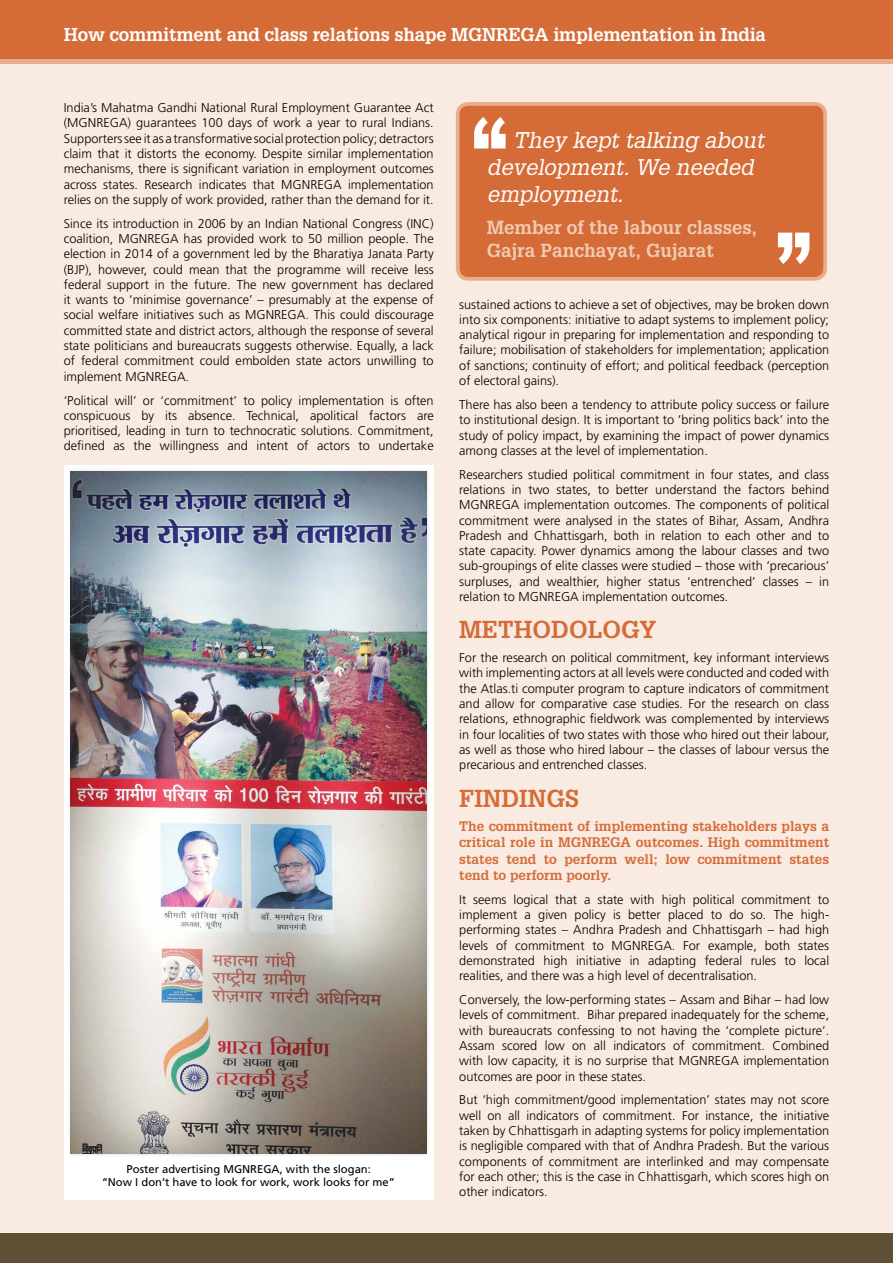
<style>
.page{position:relative;width:893px;height:1263px;background:#fff}
.page>*{position:absolute;margin:0;border:0;box-sizing:border-box;transform-origin:0 0}
.t1{font:700 24px "Glypha";color:#d56c38}
.t2{font:italic 22.2px/26.7px "Glypha";color:#fff}
.t3{font:700 18.6px/22.2px "Glypha";color:#f0cbb4}
.t4{font:700 18.15px "Glypha";letter-spacing:-.01em;color:#fff}
.t5{font:700 13.5px/16.2px "Glypha";color:#d56c38;text-align:justify}
.t6{font:300 12.75px/15.3px "Frutiger";color:#000;text-align:justify}
.t7{font:11.25px/13.5px "Frutiger";color:#000;text-align:center}
</style>
<div class="page">
<div style="left:0;top:64px;width:893px;height:1169px;background:#f9ebe1"></div>
<div style="left:0;top:0;width:893px;height:60px;background:#d56c38"></div>
<hr style="left:0;top:60px;width:893px;height:4px;background:#e8ae8b">
<div style="left:0;top:1233px;width:893px;height:30px;background:#5d5035"></div>
<div style="left:458px;top:104px;width:367px;height:175px;background:#d56c38;border-radius:11px"></div>
<div style="left:456px;top:102px;width:371px;height:179px;border:4px solid #e8ae8b;border-radius:11px"></div>
<svg style="left:778px;top:233px;width:31px;height:31px"></svg>
<svg style="left:474px;top:117px;width:32px;height:31px"></svg>
<div style="left:64px;top:465px;width:370px;height:734px;background:#fff"></div>
<div style="left:68px;top:468px;width:362px;height:689px;background:#000;opacity:.15"></div>
<img style="left:71px;top:472px;width:356px;height:681px">
<p class="t4" style="left:64px;top:23px;width:704px">How commitment and class relations shape MGNREGA implementation in India</p>
<p class="t6" style="left:64px;top:100px;width:371px">India’s Mahatma Gandhi National Rural Employment Guarantee Act (MGNREGA) guarantees 100 days of work a year to rural Indians.<br>Supporters see it as a transformative social protection policy; detractors claim that it distorts the economy. Despite similar implementation mechanisms, there is significant variation in employment outcomes across states. Research indicates that MGNREGA implementation relies on the supply of work provided, rather than the demand for it.</p>
<p class="t6" style="left:64px;top:216px;width:371px">Since its introduction in 2006 by an Indian National Congress (INC) coalition, MGNREGA has provided work to 50 million people. The election in 2014 of a government led by the Bharatiya Janata Party (BJP), however, could mean that the programme will receive less federal support in the future. The new government has declared it wants to ‘minimise governance’ – presumably at the expense of social welfare initiatives such as MGNREGA. This could discourage committed state and district actors, although the response of several state politicians and bureaucrats suggests otherwise. Equally, a lack of federal commitment could embolden state actors unwilling to implement MGNREGA.</p>
<p class="t6" style="left:64px;top:392px;width:371px">‘Political will’ or ‘commitment’ to policy implementation is often conspicuous by its absence. Technical, apolitical factors are prioritised, leading in turn to technocratic solutions. Commitment, defined as the willingness and intent of actors to undertake</p>
<p class="t7" style="left:102px;top:1162px;width:294px">Poster advertising MGNREGA, with the slogan:<br>‘‘Now I don’t have to look for work, work looks for me”</p>
<p class="t2" style="left:487px;top:127px;width:279px;text-indent:26px">They kept talking about development. We needed employment.</p>
<p class="t3" style="left:487px;top:216px;width:272px">Member of the labour classes,<br>Gajra Panchayat, Gujarat</p>
<p class="t6" style="left:459px;top:296px;width:371px">sustained actions to achieve a set of objectives, may be broken down into six components: initiative to adapt systems to implement policy; analytical rigour in preparing for implementation and responding to failure; mobilisation of stakeholders for implementation; application of sanctions; continuity of effort; and political feedback (perception of electoral gains).</p>
<p class="t6" style="left:459px;top:397px;width:371px">There has also been a tendency to attribute policy success or failure to institutional design. It is important to ‘bring politics back’ into the study of policy impact, by examining the impact of power dynamics among classes at the level of implementation.</p>
<p class="t6" style="left:459px;top:466px;width:371px">Researchers studied political commitment in four states, and class relations in two states, to better understand the factors behind MGNREGA implementation outcomes. The components of political commitment were analysed in the states of Bihar, Assam, Andhra Pradesh and Chhattisgarh, both in relation to each other and to state capacity. Power dynamics among the labour classes and two sub-groupings of elite classes were studied – those with ‘precarious’ surpluses, and wealthier, higher status ‘entrenched’ classes – in relation to MGNREGA implementation outcomes.</p>
<p class="t1" style="left:459px;top:615px;width:198px">METHODOLOGY</p>
<p class="t6" style="left:459px;top:650px;width:371px">For the research on political commitment, key informant interviews with implementing actors at all levels were conducted and coded with the Atlas.ti computer program to capture indicators of commitment and allow for comparative case studies. For the research on class relations, ethnographic fieldwork was complemented by interviews in four localities of two states with those who hired out their labour, as well as those who hired labour – the classes of labour versus the precarious and entrenched classes.</p>
<p class="t1" style="left:459px;top:783px;width:121px">FINDINGS</p>
<p class="t5" style="left:459px;top:818px;width:371px">The commitment of implementing stakeholders plays a critical role in MGNREGA outcomes. High commitment states tend to perform well; low commitment states tend to perform poorly.</p>
<p class="t6" style="left:459px;top:891px;width:371px">It seems logical that a state with high political commitment to implement a given policy is better placed to do so. The high&shy;performing states – Andhra Pradesh and Chhattisgarh – had high levels of commitment to MGNREGA. For example, both states demonstrated high initiative in adapting federal rules to local realities, and there was a high level of decentralisation.</p>
<p class="t6" style="left:459px;top:992px;width:371px">Conversely, the low-performing states – Assam and Bihar – had low levels of commitment. Bihar prepared inadequately for the scheme, with bureaucrats confessing to not having the ‘complete picture’.<br>Assam scored low on all indicators of commitment. Combined with low capacity, it is no surprise that MGNREGA implementation outcomes are poor in these states.</p>
<p class="t6" style="left:459px;top:1092px;width:371px">But ‘high commitment/good implementation’ states may not score well on all indicators of commitment. For instance, the initiative taken by Chhattisgarh in adapting systems for policy implementation is negligible compared with that of Andhra Pradesh. But the various components of commitment are interlinked and may compensate for each other; this is the case in Chhattisgarh, which scores high on other indicators.</p>
</div>
